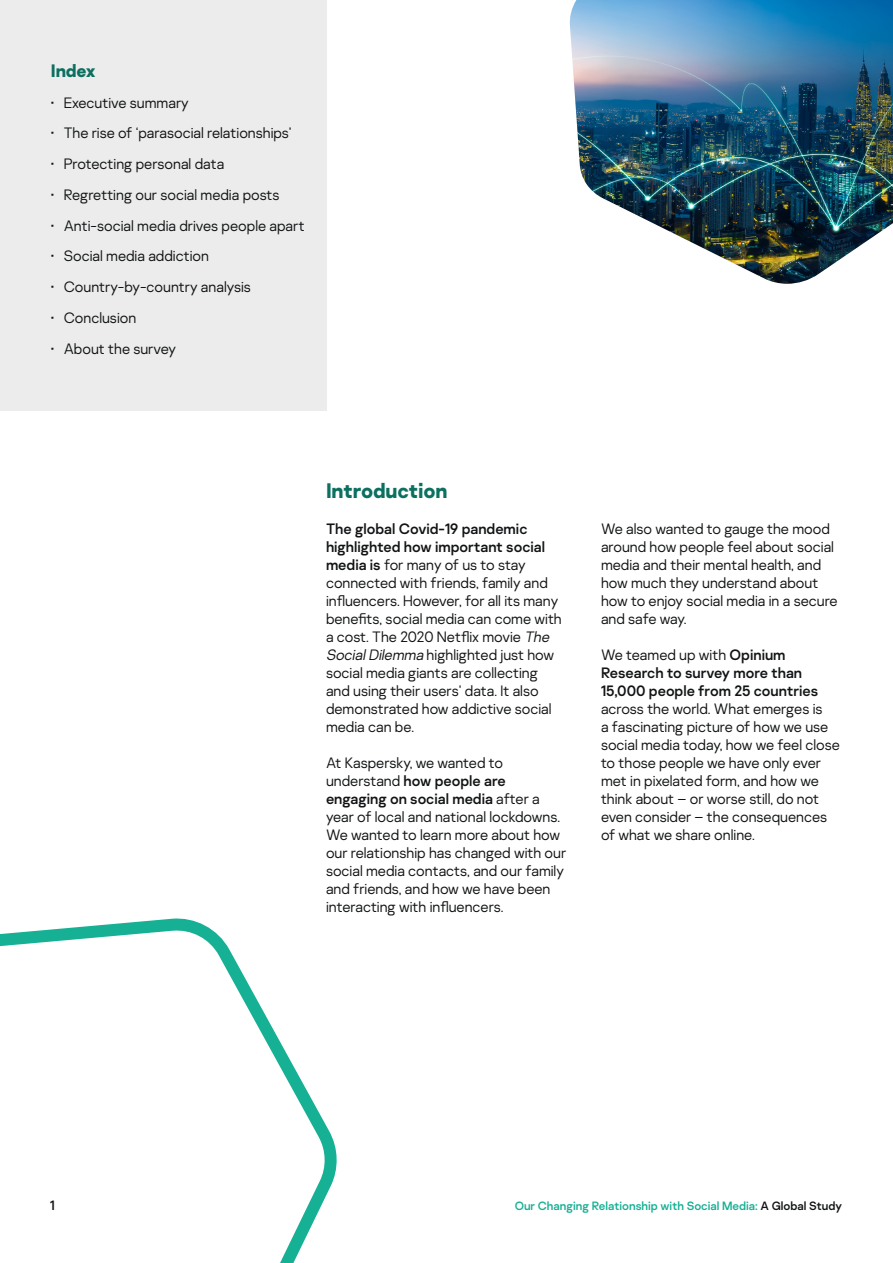
<style>
.page{position:relative;width:893px;height:1263px;background:#fff}
.page>*{position:absolute;margin:0;border:0;box-sizing:border-box;transform-origin:0 0}
.t1{font:700 21px "Kaspersky Sans";letter-spacing:-.01em;color:#0c7061}
.t2{font:700 18px "Kaspersky Sans";letter-spacing:-.01em;color:#0c7061}
.t3{font:300 15px/18px "Kaspersky Sans";color:#111314}
.t4{font:13.5px "Kaspersky Sans";color:#111314}
.t5{font:12px "Kaspersky Sans";color:#16b094}
.s1{font-weight:400}
.s2{font-style:italic}
.s3{color:#111314}
</style>
<div class="page">
<div style="left:0;top:0;width:326px;height:411px;background:#ececec"></div>
<img style="left:569px;top:0;width:324px;height:284px">
<svg style="left:0;top:918px;width:337px;height:345px"></svg>
<p class="t2" style="left:51px;top:59px;width:46px">Index</p>
<p class="t3" style="left:51px;top:93px;width:139px">• Executive summary</p>
<p class="t3" style="left:51px;top:124px;width:242px">• The rise of ‘parasocial relationships’</p>
<p class="t3" style="left:51px;top:155px;width:175px">• Protecting personal data</p>
<p class="t3" style="left:51px;top:185px;width:230px">• Regretting our social media posts</p>
<p class="t3" style="left:51px;top:216px;width:255px">• Anti-social media drives people apart</p>
<p class="t3" style="left:51px;top:247px;width:160px">• Social media addiction</p>
<p class="t3" style="left:51px;top:278px;width:202px">• Country-by-country analysis</p>
<p class="t3" style="left:51px;top:308px;width:87px">• Conclusion</p>
<p class="t3" style="left:51px;top:339px;width:126px">• About the survey</p>
<p class="t1" style="left:326px;top:477px;width:123px">Introduction</p>
<p class="t3" style="left:326px;top:519px;width:237px"><span class="s1">The global Covid-19 pandemic highlighted how important social media is</span> for many of us to stay connected with friends, family and influencers. However, for all its many benefits, social media can come with a cost. The 2020 Netflix movie <span class="s2">The<br>SocialDilemma</span> highlighted just how social media giants are collecting and using their users’ data. It also demonstrated how addictive social media can be.</p>
<p class="t3" style="left:326px;top:753px;width:242px">At Kaspersky, we wanted to understand <span class="s1">how people are engaging on social media</span> after a year of local and national lockdowns.<br>We wanted to learn more about how our relationship has changed with our social media contacts, and our family and friends, and how we have been interacting with influencers.</p>
<p class="t3" style="left:601px;top:519px;width:238px">We also wanted to gauge the mood around how people feel about social media and their mental health, and how much they understand about how to enjoy social media in a secure and safe way.</p>
<p class="t3" style="left:601px;top:645px;width:240px">We teamed up with <span class="s1">Opinium<br>Research to survey more than<br>15,000 people from 25 countries </span>across the world. What emerges is<br>a fascinating picture of how we use social media today, how we feel close to those people we have only ever met in pixelated form, and how we think about – or worse still, do not even consider – the consequences of what we share online.</p>
<p class="t4" style="left:50px;top:1197px;width:6px">1</p>
<p class="t5" style="left:515px;top:1198px;width:329px">Our Changing Relationship with Social Media: <span class="s3">A Global Study</span></p>
</div>
